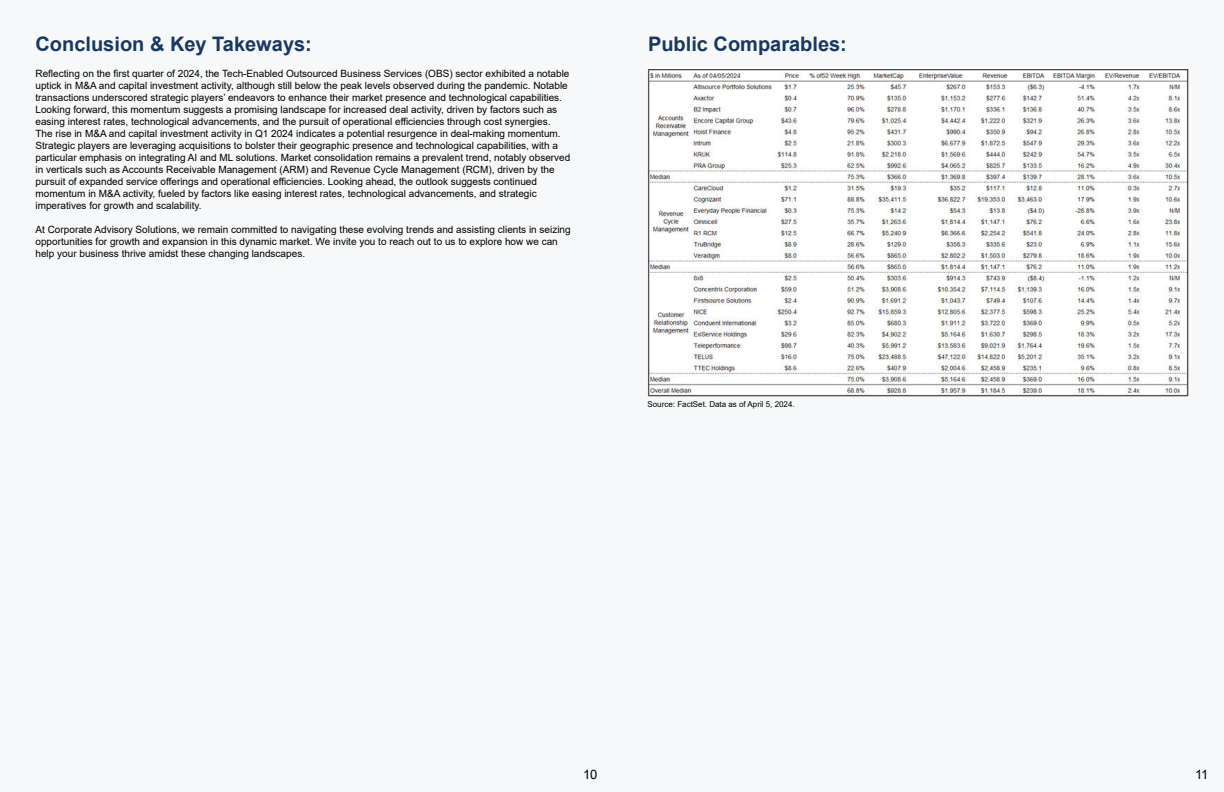
<style>
.page{position:relative;width:1224px;height:792px;background:#fff}
.page>*{position:absolute;margin:0;border:0;box-sizing:border-box;transform-origin:0 0}
.t1{font:700 20px "Arial";color:#183762}
.t2{font:13px "Arial";color:#000}
.t3{font:10px/12px "Arial";color:#000}
.t4{font:8px "Arial";color:#000}
</style>
<div class="page">
<div style="left:0;top:0;width:612px;height:792px;background:#f7f8f9"></div>
<div style="left:612px;top:0;width:612px;height:792px;background:#f7f8f9"></div>
<img style="left:648px;top:69px;width:540px;height:327px">
<h1 class="t1" style="left:36px;top:35px;width:278px">Conclusion &amp; Key Takeways:</h1>
<p class="t3" style="left:36px;top:67px;width:536px">Reflecting on the first quarter of 2024, the Tech-Enabled Outsourced Business Services (OBS) sector exhibited a notable uptick in M&amp;A and capital investment activity, although still below the peak levels observed during the pandemic. Notable transactions underscored strategic players’ endeavors to enhance their market presence and technological capabilities.<br>Looking forward, this momentum suggests a promising landscape for increased deal activity, driven by factors such as easing interest rates, technological advancements, and the pursuit of operational efficiencies through cost synergies.<br>The rise in M&amp;A and capital investment activity in Q1 2024 indicates a potential resurgence in deal-making momentum.<br>Strategic players are leveraging acquisitions to bolster their geographic presence and technological capabilities, with a particular emphasis on integrating AI and ML solutions. Market consolidation remains a prevalent trend, notably observed in verticals such as Accounts Receivable Management (ARM) and Revenue Cycle Management (RCM), driven by the pursuit of expanded service offerings and operational efficiencies. Looking ahead, the outlook suggests continued momentum in M&amp;A activity, fueled by factors like easing interest rates, technological advancements, and strategic imperatives for growth and scalability.</p>
<p class="t3" style="left:36px;top:223px;width:537px">At Corporate Advisory Solutions, we remain committed to navigating these evolving trends and assisting clients in seizing opportunities for growth and expansion in this dynamic market. We invite you to reach out to us to explore how we can help your business thrive amidst these changing landscapes.</p>
<h1 class="t1" style="left:648px;top:35px;width:200px">Public Comparables:</h1>
<p class="t4" style="left:648px;top:398px;width:149px">Source: FactSet. Data as of April 5, 2024.</p>
<h2 class="t2" style="left:583px;top:769px;width:16px">10</h2>
<h2 class="t2" style="left:1195px;top:769px;width:15px">11</h2>
</div>
